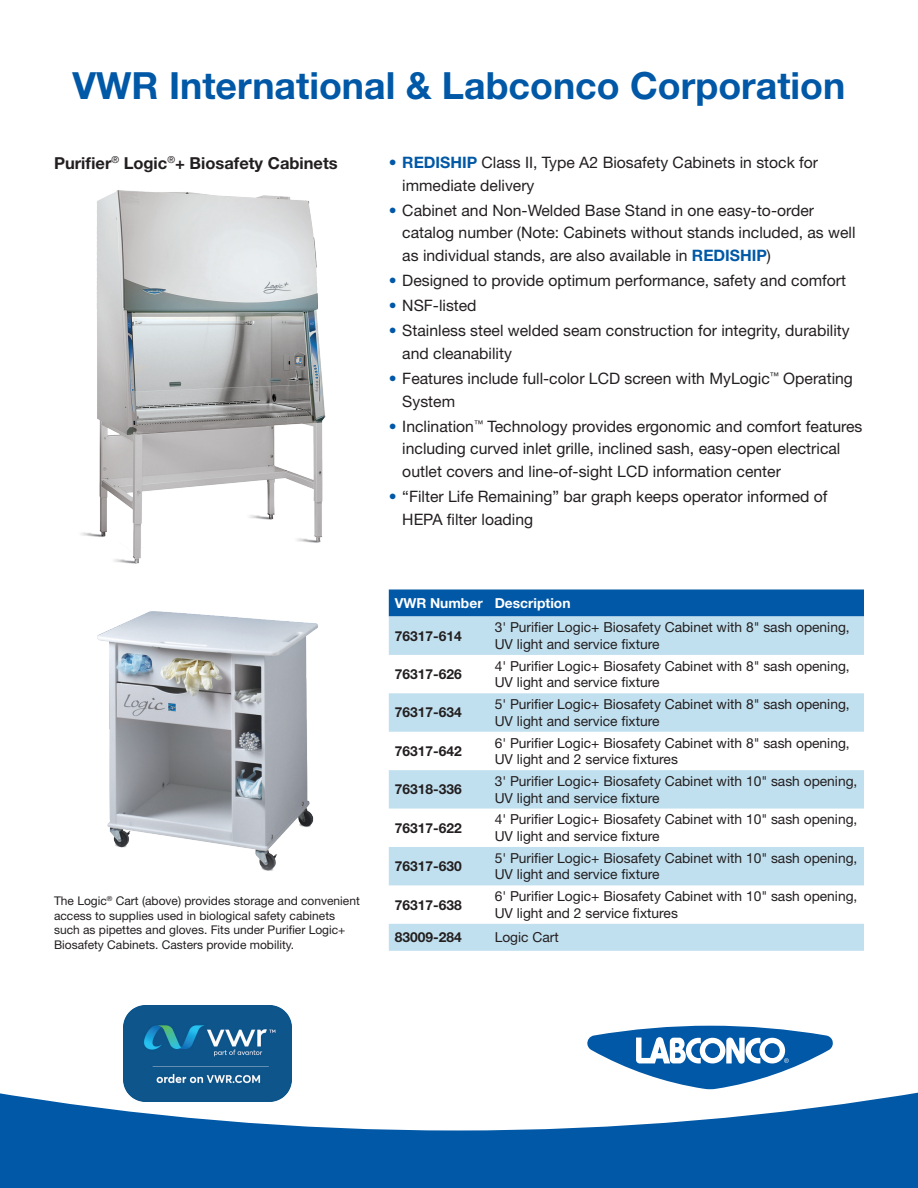
<style>
.page{position:relative;width:918px;height:1188px;background:#fff}
.page>*{position:absolute;margin:0;border:0;box-sizing:border-box;transform-origin:0 0}
.t1{font:700 37.5px "Helvetica Neue LT Std";color:#0158a6}
.t2{font:700 16.5px "Helvetica Neue LT Std";color:#231f20}
.t3{font:15.75px/22.5px "Helvetica Neue LT Std";color:#231f20}
.t4{font:13.8px/16.5px "Helvetica Neue LT Std";color:#231f20}
.t5{font:700 13.8px "Helvetica Neue LT Std";color:#231f20}
.t6{font:700 13.8px "Helvetica Neue LT Std";color:#fff}
.t7{font:12px/14.4px "Helvetica Neue LT Std";color:#231f20}
.s1{color:#0158a6}
.s2{font-weight:700;color:#0158a6}
</style>
<div class="page">
<svg style="left:0;top:1092px;width:918px;height:96px;fill:#0158a6"></svg>
<svg style="left:587px;top:1026px;width:246px;height:63px"></svg>
<img style="left:124px;top:1006px;width:168px;height:96px">
<img style="left:81px;top:190px;width:245px;height:374px">
<div style="left:389px;top:590px;width:475px;height:26px;background:#0158a6"></div>
<svg style="left:389px;top:616px;width:475px;height:335px;fill:#c1e0ef"></svg>
<img style="left:97px;top:611px;width:221px;height:260px">
<h1 class="t1" style="left:73px;top:62px;width:774px">VWR International &amp; Labconco Corporation</h1>
<p class="t2" style="left:54px;top:153px;width:285px">Purifier<sup>®</sup> Logic<sup>®</sup>+ Biosafety Cabinets</p>
<p class="t7" style="left:54px;top:894px;width:307px">The Logic<sup>®</sup> Cart (above) provides storage and convenient access to supplies used in biological safety cabinets such as pipettes and gloves. Fits under Purifier Logic+ Biosafety Cabinets. Casters provide mobility.</p>
<p class="t3" style="left:402px;top:151px;width:417px;text-indent:-13px"><span class="s1">•</span> <span class="s2">REDISHIP</span> Class II, Type A2 Biosafety Cabinets in stock for immediate delivery</p>
<p class="t3" style="left:402px;top:199px;width:455px;text-indent:-13px"><span class="s1">•</span> Cabinet and Non-Welded Base Stand in one easy-to-order catalog number (Note: Cabinets without stands included, as well as individual stands, are also available in <span class="s2">REDISHIP</span>)</p>
<p class="t3" style="left:389px;top:269px;width:459px"><span class="s1">•</span> Designed to provide optimum performance, safety and comfort</p>
<p class="t3" style="left:389px;top:294px;width:89px"><span class="s1">•</span> NSF-listed</p>
<p class="t3" style="left:402px;top:319px;width:449px;text-indent:-13px"><span class="s1">•</span> Stainless steel welded seam construction for integrity, durability and cleanability</p>
<p class="t3" style="left:402px;top:367px;width:452px;text-indent:-13px"><span class="s1">•</span> Features include full-color LCD screen with MyLogic<sup>™</sup> Operating<br>System</p>
<p class="t3" style="left:402px;top:415px;width:462px;text-indent:-14px"><span class="s1">•</span> Inclination<sup>™</sup> Technology provides ergonomic and comfort features including curved inlet grille, inclined sash, easy-open electrical outlet covers and line-of-sight LCD information center</p>
<p class="t3" style="left:402px;top:485px;width:427px;text-indent:-13px"><span class="s1">•</span> “Filter Life Remaining” bar graph keeps operator informed of<br>HEPA filter loading</p>
<p class="t6" style="left:395px;top:594px;width:177px">VWR Number Description</p>
<p class="t5" style="left:395px;top:627px;width:68px">76317-614</p>
<p class="t4" style="left:495px;top:619px;width:357px">3' Purifier Logic+ Biosafety Cabinet with 8" sash opening,<br>UV light and service fixture</p>
<p class="t5" style="left:395px;top:666px;width:68px">76317-626</p>
<p class="t4" style="left:495px;top:657px;width:357px">4' Purifier Logic+ Biosafety Cabinet with 8" sash opening,<br>UV light and service fixture</p>
<p class="t5" style="left:395px;top:704px;width:68px">76317-634</p>
<p class="t4" style="left:495px;top:696px;width:357px">5' Purifier Logic+ Biosafety Cabinet with 8" sash opening,<br>UV light and service fixture</p>
<p class="t5" style="left:395px;top:742px;width:68px">76317-642</p>
<p class="t4" style="left:495px;top:734px;width:357px">6' Purifier Logic+ Biosafety Cabinet with 8" sash opening,<br>UV light and 2 service fixtures</p>
<p class="t5" style="left:395px;top:781px;width:68px">76318-336</p>
<p class="t4" style="left:495px;top:773px;width:364px">3' Purifier Logic+ Biosafety Cabinet with 10" sash opening,<br>UV light and service fixture</p>
<p class="t5" style="left:395px;top:819px;width:68px">76317-622</p>
<p class="t4" style="left:495px;top:811px;width:364px">4' Purifier Logic+ Biosafety Cabinet with 10" sash opening,<br>UV light and service fixture</p>
<p class="t5" style="left:395px;top:858px;width:68px">76317-630</p>
<p class="t4" style="left:495px;top:850px;width:364px">5' Purifier Logic+ Biosafety Cabinet with 10" sash opening,<br>UV light and service fixture</p>
<p class="t5" style="left:395px;top:896px;width:68px">76317-638</p>
<p class="t4" style="left:495px;top:888px;width:364px">6' Purifier Logic+ Biosafety Cabinet with 10" sash opening,<br>UV light and 2 service fixtures</p>
<p class="t5" style="left:395px;top:929px;width:68px">83009-284</p>
<p class="t4" style="left:495px;top:929px;width:66px">Logic Cart</p>
</div>
